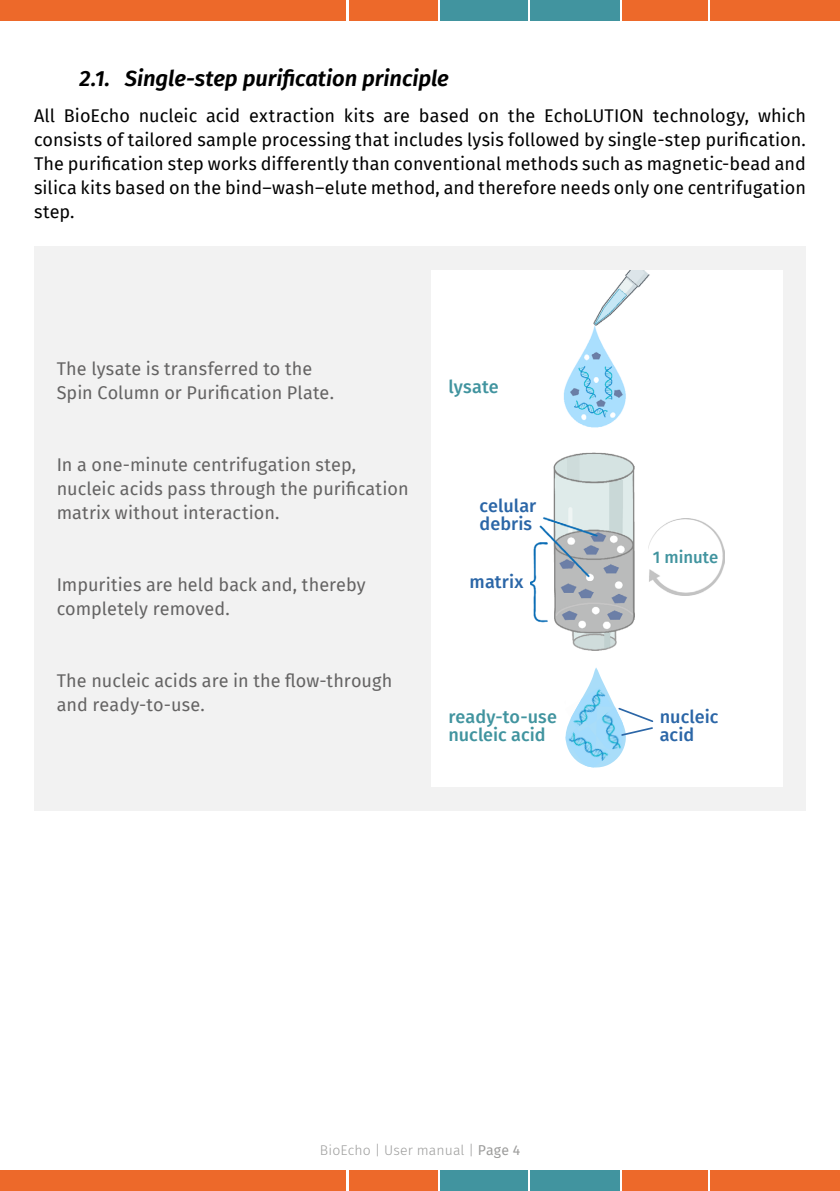
<style>
.page{position:relative;width:840px;height:1191px;background:#fff}
.page>*{position:absolute;margin:0;border:0;box-sizing:border-box;transform-origin:0 0}
.t1{font:italic 600 22px "Fira Sans";letter-spacing:-.005em;color:#000}
.t2{font:18px/24px "Fira Sans";letter-spacing:.005em;color:#000;text-align:justify}
.t3{font:18px/24px "Fira Sans";letter-spacing:.005em;color:#646363}
.t4{font:500 18px/18px "Fira Sans";color:#2b66a7}
.t5{font:500 18px/18px "Fira Sans";letter-spacing:.005em;color:#41949f}
.t6{font:500 16.8px "Fira Sans";color:#41949f}
.t7{font:300 14px "Fira Sans";letter-spacing:.01em;color:#9d9d9c}
.s1{font-weight:400}
</style>
<div class="page">
<div style="left:0;top:1170px;width:346px;height:21px;background:#ed692a"></div>
<div style="left:348px;top:1170px;width:89px;height:21px;background:#ed692a"></div>
<div style="left:440px;top:1170px;width:87px;height:21px;background:#41949f"></div>
<div style="left:530px;top:1170px;width:89px;height:21px;background:#41949f"></div>
<div style="left:621px;top:1170px;width:86px;height:21px;background:#ed692a"></div>
<div style="left:709px;top:1170px;width:130px;height:21px;background:#ed692a"></div>
<div style="left:0;top:0;width:346px;height:21px;background:#ed692a"></div>
<div style="left:348px;top:0;width:89px;height:21px;background:#ed692a"></div>
<div style="left:440px;top:0;width:87px;height:21px;background:#41949f"></div>
<div style="left:530px;top:0;width:89px;height:21px;background:#41949f"></div>
<div style="left:621px;top:0;width:86px;height:21px;background:#ed692a"></div>
<div style="left:709px;top:0;width:130px;height:21px;background:#ed692a"></div>
<div style="left:34px;top:247px;width:771px;height:564px;background:#f2f2f2"></div>
<div style="left:431px;top:271px;width:351px;height:516px;background:#fff"></div>
<img style="left:563px;top:271px;width:87px;height:157px">
<img style="left:530px;top:452px;width:104px;height:198px">
<img style="left:648px;top:518px;width:76px;height:78px">
<svg style="left:565px;top:667px;width:89px;height:101px"></svg>
<p class="t1" style="left:79px;top:61px;width:371px">2.1. Single-step purification principle</p>
<p class="t2" style="left:34px;top:104px;width:773px">All BioEcho nucleic acid extraction kits are based on the EchoLUTION technology, which consists of tailored sample processing that includes lysis followed by single-step purification.<br>The purification step works differently than conventional methods such as magnetic-bead and silica kits based on the bind–wash–elute method, and therefore needs only one centrifugation step.</p>
<p class="t3" style="left:57px;top:356px;width:278px">The lysate is transferred to the<br>Spin Column or Purification Plate.</p>
<p class="t3" style="left:57px;top:452px;width:353px">In a one-minute centrifugation step, nucleic acids pass through the purification matrix without interaction.</p>
<p class="t3" style="left:57px;top:572px;width:310px">Impurities are held back and, thereby completely removed.</p>
<p class="t3" style="left:57px;top:668px;width:337px">The nucleic acids are in the flow-through and ready-to-use.</p>
<p class="t5" style="left:448px;top:377px;width:52px">lysate</p>
<p class="t4" style="left:479px;top:496px;width:58px">celular debris</p>
<p class="t4" style="left:469px;top:571px;width:55px">matrix</p>
<p class="t5" style="left:448px;top:706px;width:110px">ready-to-use nucleic acid</p>
<p class="t6" style="left:652px;top:544px;width:67px">1 minute</p>
<p class="t4" style="left:659px;top:706px;width:60px">nucleic acid</p>
<p class="t7" style="left:319px;top:1140px;width:202px">BioEcho | User manual | <span class="s1">Page 4</span></p>
</div>
